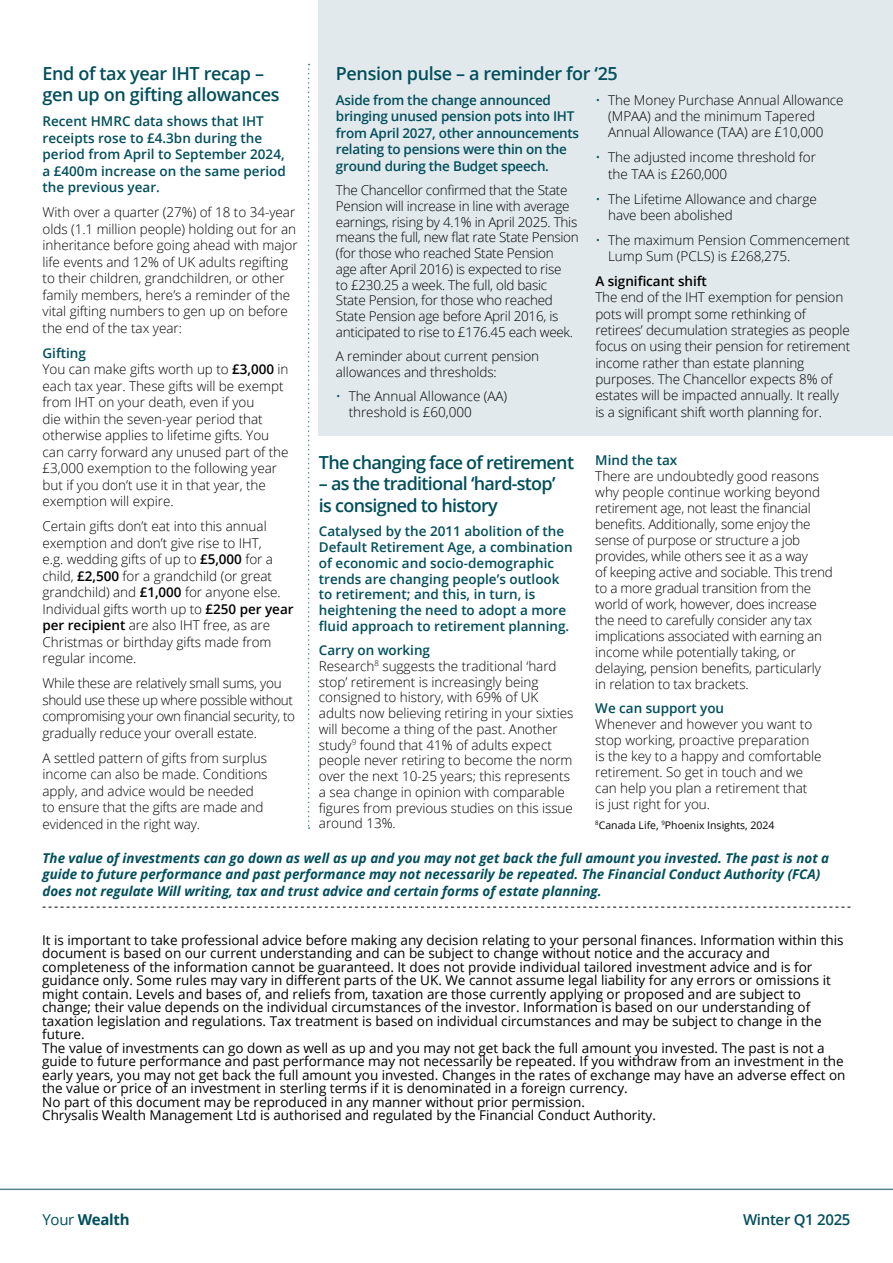
<style>
.page{position:relative;width:893px;height:1263px;background:#fff}
.page>*{position:absolute;margin:0;border:0;box-sizing:border-box;transform-origin:0 0}
.t1{font:600 18px/21.6px "Open Sans";letter-spacing:-.04em;color:#004e5b}
.t2{font:600 18px/21.6px "Open Sans";letter-spacing:-.02em;color:#004e5b}
.t3{font:600 15px "Open Sans";letter-spacing:-.02em;color:#004e5b}
.t4{font:700 15px "Open Sans";letter-spacing:-.02em;color:#004e5b}
.t5{font:300 13.5px/16.5px "Open Sans";letter-spacing:-.005em;color:#000}
.t6{font:13.5px/13.5px "Open Sans";color:#000}
.t7{font:600 13.5px/15.8px "Open Sans";color:#004e5b}
.t8{font:italic 700 13.5px/16.5px "Open Sans";color:#004e5b}
.t9{font:600 13.5px/16.5px "Open Sans";letter-spacing:-.02em;color:#004e5b}
.t10{font:300 13.5px/16.5px "Open Sans";letter-spacing:-.03em;color:#000}
.t11{font:600 13.5px "Open Sans";letter-spacing:-.005em;color:#000}
.t12{font:10.5px "Open Sans";color:#000}
.s1{font-weight:600;color:#004e5b}
.s2{font-weight:600}
.s3{color:#004e5b}
.s4{font-weight:400}
</style>
<div class="page">
<hr style="left:0;top:1188px;width:893px;height:2px;background:#427986">
<div style="left:319px;top:0;width:574px;height:436px;background:#e2e9ed"></div>
<svg style="left:43px;top:907px;width:807px;height:1px"></svg>
<svg style="left:308px;top:64px;width:2px;height:765px"></svg>
<h1 class="t2" style="left:43px;top:62px;width:239px">End of tax year IHT recap – gen up on gifting allowances</h1>
<p class="t7" style="left:43px;top:113px;width:245px;line-height:16.5px">Recent HMRC data shows that IHT receipts rose to £4.3bn during the period from April to September 2024, a £400m increase on the same period the previous year.</p>
<p class="t5" style="left:43px;top:204px;width:257px">With over a quarter (27%) of 18 to 34-year olds (1.1 million people) holding out for an inheritance before going ahead with major life events and 12% of UK adults regifting to their children, grandchildren, or other family members, here’s a reminder of the vital gifting numbers to gen up on before the end of the tax year:</p>
<p class="t5" style="left:43px;top:344px;width:248px"><span class="s1">Gifting<br></span>You can make gifts worth up to <span class="s2">£3,000</span> in each tax year. These gifts will be exempt from IHT on your death, even if you<br>die within the seven-year period that otherwise applies to lifetime gifts. You can carry forward any unused part of the £3,000 exemption to the following year but if you don’t use it in that year, the exemption will expire.</p>
<p class="t5" style="left:43px;top:518px;width:253px">Certain gifts don’t eat into this annual exemption and don’t give rise to IHT,<br>e.g. wedding gifts of up to <span class="s2">£5,000</span> for a child, <span class="s2">£2,500</span> for a grandchild (or great grandchild) and <span class="s2">£1,000</span> for anyone else.<br>Individual gifts worth up to <span class="s2">£250 per year per recipient</span> are also IHT free, as are Christmas or birthday gifts made from regular income.</p>
<p class="t10" style="left:43px;top:675px;width:254px">While these are relatively small sums, you should use these up where possible without compromising your own financial security, to gradually reduce your overall estate.</p>
<p class="t5" style="left:43px;top:749px;width:227px">A settled pattern of gifts from surplus income can also be made. Conditions apply, and advice would be needed to ensure that the gifts are made and evidenced in the right way.</p>
<h1 class="t2" style="left:336px;top:62px;width:283px">Pension pulse – a reminder for ‘25</h1>
<p class="t9" style="left:336px;top:91px;width:245px">Aside from the change announced bringing unused pension pots into IHT from April 2027, other announcements relating to pensions were thin on the ground during the Budget speech.</p>
<p class="t5" style="left:336px;top:182px;width:244px;line-height:15.8px">The Chancellor confirmed that the State Pension will increase in line with average earnings, rising by 4.1% in April 2025. This means the full, new flat rate State Pension (for those who reached State Pension<br>age after April 2016) is expected to rise<br>to £230.25 a week. The full, old basic State Pension, for those who reached State Pension age before April 2016, is anticipated to rise to £176.45 each week.</p>
<p class="t5" style="left:336px;top:348px;width:205px;line-height:15.8px">A reminder about current pension allowances and thresholds:</p>
<p class="t5" style="left:349px;top:388px;width:160px;line-height:15.8px;text-indent:-13px"><span class="s3">•</span> The Annual Allowance (AA) threshold is £60,000</p>
<h1 class="t1" style="left:319px;top:451px;width:257px">The changing face of retirement</h1>
<h1 class="t1" style="left:319px;top:473px;width:238px">– as the traditional ‘hard-stop’ is consigned to history</h1>
<p class="t7" style="left:319px;top:523px;width:255px">Catalysed by the 2011 abolition of the Default Retirement Age, a combination of economic and socio-demographic trends are changing people’s outlook to retirement; and this, in turn, is heightening the need to adopt a more fluid approach to retirement planning.</p>
<p class="t5" style="left:319px;top:642px;width:256px;line-height:15.8px"><span class="s1">Carry on working<br></span>Research<sup>8</sup> suggests the traditional ‘hard stop’ retirement is increasingly being consigned to history, with 69% of UK adults now believing retiring in your sixties will become a thing of the past. Another study<sup>9</sup> found that 41% of adults expect people never retiring to become the norm over the next 10-25 years; this represents a sea change in opinion with comparable figures from previous studies on this issue around 13%.</p>
<p class="t5" style="left:608px;top:91px;width:237px;text-indent:-13px"><span class="s3">•</span> The Money Purchase Annual Allowance (MPAA) and the minimum Tapered<br>Annual Allowance (TAA) are £10,000</p>
<p class="t5" style="left:608px;top:149px;width:209px;text-indent:-13px"><span class="s3">•</span> The adjusted income threshold for the TAA is £260,000</p>
<p class="t5" style="left:608px;top:190px;width:210px;text-indent:-13px"><span class="s3">•</span> The Lifetime Allowance and charge have been abolished</p>
<p class="t5" style="left:608px;top:231px;width:244px;text-indent:-13px"><span class="s3">•</span> The maximum Pension Commencement<br>Lump Sum (PCLS) is £268,275.</p>
<p class="t11" style="left:595px;top:272px;width:113px">A significant shift</p>
<p class="t5" style="left:595px;top:289px;width:256px">The end of the IHT exemption for pension pots will prompt some rethinking of retirees’ decumulation strategies as people focus on using their pension for retirement income rather than estate planning purposes. The Chancellor expects 8% of estates will be impacted annually. It really is a significant shift worth planning for.</p>
<p class="t7" style="left:595px;top:452px;width:84px">Mind the tax</p>
<p class="t5" style="left:595px;top:468px;width:239px;line-height:15.9px">There are undoubtedly good reasons why people continue working beyond retirement age, not least the financial benefits. Additionally, some enjoy the sense of purpose or structure a job provides, while others see it as a way<br>of keeping active and sociable. This trend to a more gradual transition from the world of work, however, does increase the need to carefully consider any tax implications associated with earning an income while potentially taking, or delaying, pension benefits, particularly in relation to tax brackets.</p>
<p class="t7" style="left:595px;top:700px;width:130px">We can support you</p>
<p class="t5" style="left:595px;top:716px;width:228px;line-height:15.9px">Whenever and however you want to stop working, proactive preparation is the key to a happy and comfortable retirement. So get in touch and we can help you plan a retirement that<br>is just right for you.</p>
<p class="t12" style="left:595px;top:818px;width:181px"><sup>8</sup>Canada Life, <sup>9</sup>Phoenix Insights, 2024</p>
<p class="t8" style="left:43px;top:849px;width:788px">The value of investments can go down as well as up and you may not get back the full amount you invested. The past is not a guide to future performance and past performance may not necessarily be repeated. The Financial Conduct Authority (FCA) does not regulate Will writing, tax and trust advice and certain forms of estate planning.</p>
<p class="t6" style="left:42px;top:933px;width:805px">It is important to take professional advice before making any decision relating to your personal finances. Information within this document is based on our current understanding and can be subject to change without notice and the accuracy and completeness of the information cannot be guaranteed. It does not provide individual tailored investment advice and is for guidance only. Some rules may vary in different parts of the UK. We cannot assume legal liability for any errors or omissions it might contain. Levels and bases of, and reliefs from, taxation are those currently applying or proposed and are subject to change; their value depends on the individual circumstances of the investor. Information is based on our understanding of taxation legislation and regulations. Tax treatment is based on individual circumstances and may be subject to change in the future.<br>The value of investments can go down as well as up and you may not get back the full amount you invested. The past is not a guide to future performance and past performance may not necessarily be repeated. If you withdraw from an investment in the early years, you may not get back the full amount you invested. Changes in the rates of exchange may have an adverse effect on the value or price of an investment in sterling terms if it is denominated in a foreign currency.<br>No part of this document may be reproduced in any manner without prior permission.<br>Chrysalis Wealth Management Ltd is authorised and regulated by the Financial Conduct Authority.</p>
<p class="t4" style="left:43px;top:1209px;width:89px"><span class="s4">Your</span> Wealth</p>
<p class="t3" style="left:743px;top:1210px;width:109px">Winter Q1 2025</p>
</div>
